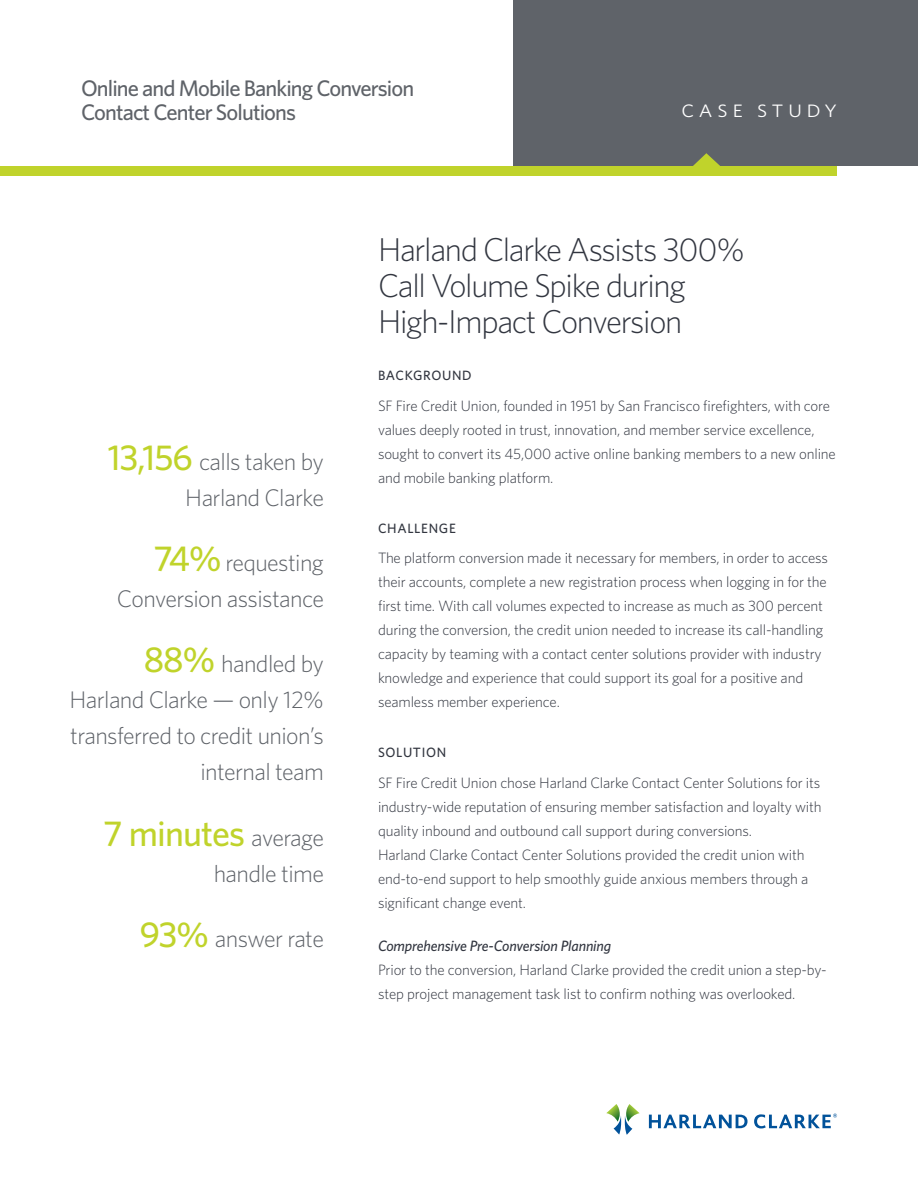
<style>
.page{position:relative;width:918px;height:1188px;background:#fff}
.page>*{position:absolute;margin:0;border:0;box-sizing:border-box;transform-origin:0 0}
.Call_out_stats{font:500 36px "Whitney";letter-spacing:-.025em;color:#c0d32b}
.Headline{font:300 33px/36px "Whitney";letter-spacing:-.04em;color:#323640}
.Call_out_stats-2{font:300 24px/36px "Whitney";letter-spacing:-.025em;color:#5f6369;text-align:right}
.Need_solved_for{font:500 22.5px/24px "Whitney";letter-spacing:-.04em;color:#5f6369}
.t1{font:18px "Whitney";letter-spacing:.25em;color:#fff;scale:1.1 1}
.Body_copy{font:300 15px/24px "Whitney";letter-spacing:-.01em;color:#323640}
.Subhead_-_Uppercase{font:500 13.5px "Whitney";letter-spacing:.05em;color:#323640}
.s1{font-weight:500;font-size:36px;color:#c0d32b}
.s2{font-weight:300;font-size:24px;color:#5f6369}
.s3{font-weight:500;font-style:italic}
</style>
<div class="page">
<div style="left:513px;top:0;width:405px;height:166px;background:#5f6369"></div>
<div style="left:0;top:166px;width:837px;height:10px;background:#c0d32b"></div>
<svg style="left:693px;top:153px;width:27px;height:13px"></svg>
<svg style="left:649px;top:1115px;width:99px;height:13px"></svg>
<svg style="left:606px;top:1104px;width:34px;height:31px"></svg>
<svg style="left:754px;top:1114px;width:83px;height:14px"></svg>
<p class="Need_solved_for" style="left:81px;top:76px;width:335px">Online and Mobile Banking Conversion<br>Contact Center Solutions</p>
<p class="t1" style="left:681px;top:99px;width:143px">CASE STUDY</p>
<p class="Call_out_stats-2" style="left:108px;top:443px;width:218px"><span class="s1">13,156</span> calls taken by<br>Harland Clarke</p>
<p class="Call_out_stats-2" style="left:117px;top:544px;width:209px"><span class="s1">74%</span> requesting<br>Conversion assistance</p>
<p class="Call_out_stats-2" style="left:70px;top:645px;width:256px"><span class="s1">88%</span> handled by<br>Harland Clarke — only 12% transferred to credit union’s internal team</p>
<p class="Call_out_stats" style="left:104px;top:809px;width:222px">7 minutes <span class="s2">average</span></p>
<p class="Call_out_stats-2" style="left:214px;top:855px;width:112px">handle time</p>
<p class="Call_out_stats-2" style="left:140px;top:920px;width:186px"><span class="s1">93%</span> answer rate</p>
<p class="Headline" style="left:378px;top:230px;width:368px">Harland Clarke Assists 300%<br>Call Volume Spike during<br>High-Impact Conversion</p>
<p class="Subhead_-_Uppercase" style="left:378px;top:366px;width:95px">BACKGROUND</p>
<p class="Body_copy" style="left:378px;top:393px;width:459px">SF Fire Credit Union, founded in 1951 by San Francisco firefighters, with core values deeply rooted in trust, innovation, and member service excellence, sought to convert its 45,000 active online banking members to a new online and mobile banking platform.</p>
<p class="Subhead_-_Uppercase" style="left:378px;top:519px;width:79px">CHALLENGE</p>
<p class="Body_copy" style="left:378px;top:546px;width:452px">The platform conversion made it necessary for members, in order to access their accounts, complete a new registration process when logging in for the first time. With call volumes expected to increase as much as 300 percent during the conversion, the credit union needed to increase its call-handling capacity by teaming with a contact center solutions provider with industry knowledge and experience that could support its goal for a positive and seamless member experience.</p>
<p class="Subhead_-_Uppercase" style="left:378px;top:744px;width:70px">SOLUTION</p>
<p class="Body_copy" style="left:378px;top:770px;width:445px">SF Fire Credit Union chose Harland Clarke Contact Center Solutions for its industry-wide reputation of ensuring member satisfaction and loyalty with quality inbound and outbound call support during conversions.<br>Harland Clarke Contact Center Solutions provided the credit union with end-to-end support to help smoothly guide anxious members through a significant change event.</p>
<p class="Body_copy" style="left:378px;top:933px;width:450px"><span class="s3">Comprehensive Pre-Conversion Planning<br></span>Prior to the conversion, Harland Clarke provided the credit union a step-by&shy;step project management task list to confirm nothing was overlooked.</p>
</div>
